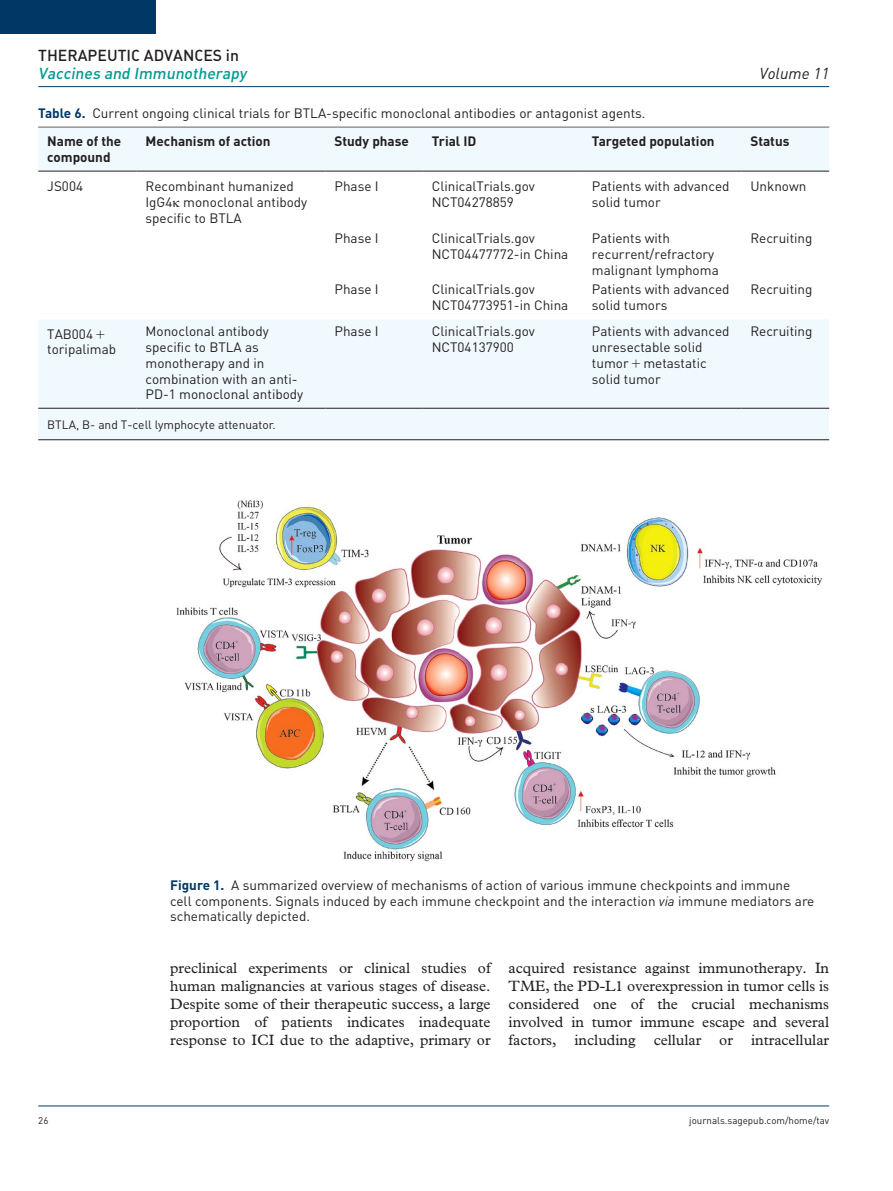
<style>
.page{position:relative;width:893px;height:1191px;background:#fff}
.page>*{position:absolute;margin:0;border:0;box-sizing:border-box;transform-origin:0 0}
.t1{font:italic 15.75px "DIN Medium Alternate";color:#009b8f}
.t2{font:15.75px "DIN Medium Alternate";color:#231f20}
.t3{font:italic 15.75px "DIN";color:#231f20}
.t4{font:15px/18px "Plantin Std";color:#231f20;text-align:justify}
.t5{font:13.5px/15.8px "DIN";color:#231f20}
.t6{font:700 13.5px "DIN";color:#231f20}
.t7{font:12px "DIN";color:#231f20}
.t8{font:9.75px "DIN";color:#231f20}
.s1{font-weight:700;color:#003865}
.s2{font-weight:700}
.s3{font-style:italic}
</style>
<div class="page">
<hr style="left:38px;top:86px;width:791px;height:1px;background:#003865">
<hr style="left:38px;top:1105px;width:791px;height:1px;background:#003865">
<div style="left:0;top:0;width:155px;height:34px;background:#003865"></div>
<div style="left:38px;top:400px;width:791px;height:40px;background:#f0f9fd"></div>
<hr style="left:38px;top:127px;width:791px;height:1px;background:#231f20">
<hr style="left:38px;top:439px;width:791px;height:1px;background:#231f20">
<div style="left:38px;top:128px;width:791px;height:280px;background:#f0f9fd"></div>
<svg style="left:38px;top:172px;width:791px;height:147px"></svg>
<hr style="left:38px;top:171px;width:98px;height:1px;background:#231f20">
<hr style="left:136px;top:171px;width:189px;height:1px;background:#231f20">
<hr style="left:325px;top:171px;width:98px;height:1px;background:#231f20">
<hr style="left:423px;top:171px;width:160px;height:1px;background:#231f20">
<hr style="left:583px;top:171px;width:158px;height:1px;background:#231f20">
<hr style="left:741px;top:171px;width:88px;height:1px;background:#231f20">
<hr style="left:38px;top:408px;width:98px;height:1px;background:#231f20">
<hr style="left:136px;top:408px;width:189px;height:1px;background:#231f20">
<hr style="left:325px;top:408px;width:98px;height:1px;background:#231f20">
<hr style="left:423px;top:408px;width:160px;height:1px;background:#231f20">
<hr style="left:583px;top:408px;width:158px;height:1px;background:#231f20">
<hr style="left:741px;top:408px;width:88px;height:1px;background:#231f20">
<img style="left:176px;top:500px;width:646px;height:362px">
<svg style="left:173px;top:201px;width:7px;height:6px"></svg>
<svg style="left:96px;top:330px;width:8px;height:8px"></svg>
<svg style="left:632px;top:359px;width:8px;height:8px"></svg>
<p class="t2" style="left:38px;top:45px;width:202px">THERAPEUTIC ADVANCES IN</p>
<p class="t1" style="left:38px;top:63px;width:210px">Vaccines and Immunotherapy</p>
<p class="t5" style="left:47px;top:98px;width:600px;line-height:28.5px;text-indent:-9px"><span class="s1">Table 6.</span> Current ongoing clinical trials for BTLA-specific monoclonal antibodies or antagonist agents.<br><span class="s2">Name of the</span></p>
<p class="t6" style="left:47px;top:148px;width:65px">compound</p>
<p class="t3" style="left:759px;top:63px;width:71px">Volume 11</p>
<p class="t6" style="left:145px;top:133px;width:127px">Mechanism of action</p>
<p class="t6" style="left:334px;top:133px;width:76px">Study phase</p>
<p class="t6" style="left:432px;top:133px;width:46px">Trial ID</p>
<p class="t6" style="left:592px;top:133px;width:124px">Targeted population</p>
<p class="t6" style="left:750px;top:133px;width:41px">Status</p>
<p class="t5" style="left:47px;top:178px;width:37px">JS004</p>
<p class="t5" style="left:145px;top:178px;width:163px">Recombinant humanized<br>IgG4 monoclonal antibody specific to BTLA</p>
<p class="t5" style="left:334px;top:178px;width:46px">Phase I</p>
<p class="t5" style="left:432px;top:178px;width:105px">ClinicalTrials.gov<br>NCT04278859</p>
<p class="t5" style="left:592px;top:178px;width:139px">Patients with advanced solid tumor</p>
<p class="t5" style="left:750px;top:178px;width:58px">Unknown</p>
<p class="t5" style="left:334px;top:230px;width:46px">Phase I</p>
<p class="t5" style="left:432px;top:230px;width:138px">ClinicalTrials.gov<br>NCT04477772-in China</p>
<p class="t5" style="left:592px;top:230px;width:128px">Patients with recurrent/refractory malignant lymphoma</p>
<p class="t5" style="left:750px;top:230px;width:64px">Recruiting</p>
<p class="t5" style="left:334px;top:281px;width:46px">Phase I</p>
<p class="t5" style="left:432px;top:281px;width:138px">ClinicalTrials.gov<br>NCT04773951-in China</p>
<p class="t5" style="left:592px;top:281px;width:139px">Patients with advanced solid tumors</p>
<p class="t5" style="left:750px;top:281px;width:64px">Recruiting</p>
<p class="t5" style="left:47px;top:325px;width:70px">TAB004 toripalimab</p>
<p class="t5" style="left:145px;top:323px;width:159px">Monoclonal antibody specific to BTLA as monotherapy and in combination with an anti-<br>PD-1 monoclonal antibody</p>
<p class="t5" style="left:334px;top:323px;width:46px">Phase I</p>
<p class="t5" style="left:432px;top:323px;width:105px">ClinicalTrials.gov<br>NCT04137900</p>
<p class="t5" style="left:592px;top:323px;width:139px">Patients with advanced unresectable solid tumor metastatic solid tumor</p>
<p class="t5" style="left:750px;top:323px;width:64px">Recruiting</p>
<p class="t7" style="left:47px;top:417px;width:230px">BTLA, B- and T-cell lymphocyte attenuator.</p>
<p class="t5" style="left:170px;top:876px;width:646px"><span class="s1">Figure 1.</span> A summarized overview of mechanisms of action of various immune checkpoints and immune cell components. Signals induced by each immune checkpoint and the interaction <span class="s3">via</span> immune mediators are schematically depicted.</p>
<p class="t4" style="left:170px;top:959px;width:322px">preclinical experiments or clinical studies of human malignancies at various stages of disease.<br>Despite some of their therapeutic success, a large proportion of patients indicates inadequate response to ICI due to the adaptive, primary or</p>
<p class="t4" style="left:509px;top:959px;width:322px">acquired resistance against immunotherapy. In TME, the PD-L1 overexpression in tumor cells is considered one of the crucial mechanisms involved in tumor immune escape and several factors, including cellular or intracellular</p>
<p class="t8" style="left:38px;top:1114px;width:12px">26</p>
<p class="t8" style="left:689px;top:1114px;width:141px">journals.sagepub.com/home/tav</p>
</div>
